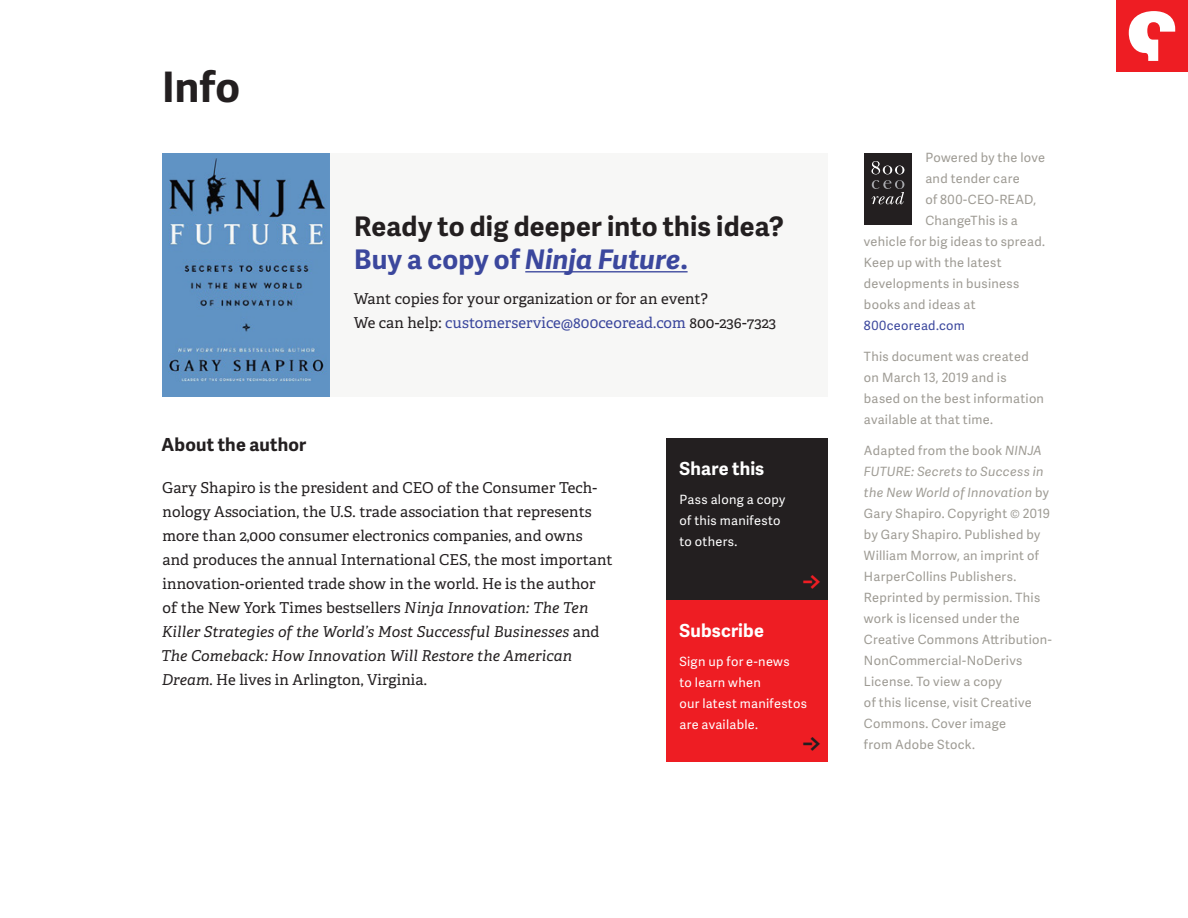
<style>
.page{position:relative;width:1188px;height:918px;background:#fff}
.page>*{position:absolute;margin:0;border:0;box-sizing:border-box;transform-origin:0 0}
.t1{font:700 42px "Adelle Sans";color:#231f20}
.t2{font:36px "Adelle Sans";color:#231f20}
.t3{font:36px "Adelle Sans";color:#ee1d23}
.t4{font:700 27px/33px "Adelle Sans";letter-spacing:.01em;color:#231f20}
.t5{font:700 18px "Adelle Sans";letter-spacing:.01em;color:#fff}
.t6{font:700 18px "Adelle Sans";letter-spacing:.01em;color:#231f20}
.t7{font:15px/24px "Adelle PE";letter-spacing:.005em;color:#231f20}
.t8{font:12.75px/21px "Adelle Sans";letter-spacing:.02em;color:#9e9b94}
.t9{font:12.75px/21px "Adelle Sans";letter-spacing:.025em;color:#fff}
.t10{font:12.75px "Adelle Sans";letter-spacing:.025em;color:#3b479d}
.s1{color:#3b479d}
.s2{font-style:italic;color:#3b479d}
.s3{font-style:italic}
</style>
<div class="page">
<div style="left:1116px;top:0;width:72px;height:72px;background:#ee1d23"></div>
<svg style="left:1129px;top:11px;width:46px;height:50px"></svg>
<div style="left:318px;top:153px;width:510px;height:244px;background:#f7f7f6"></div>
<hr style="left:525px;top:271px;width:163px;height:1px;background:#3b479d">
<img style="left:162px;top:153px;width:167px;height:244px">
<div style="left:864px;top:153px;width:48px;height:72px;background:#231f20"></div>
<svg style="left:872px;top:161px;width:32px;height:13px"></svg>
<svg style="left:872px;top:180px;width:32px;height:24px"></svg>
<div style="left:666px;top:600px;width:162px;height:162px;background:#ee1d23"></div>
<div style="left:666px;top:438px;width:162px;height:162px;background:#231f20"></div>
<h1 class="t1" style="left:162px;top:57px;width:79px">Info</h1>
<h3 class="t4" style="left:354px;top:209px;width:431px">Ready to dig deeper into this idea?<br><span class="s1">Buy a copy of</span> <span class="s2">Ninja Future</span><span class="s1">.</span></h3>
<p class="t7" style="left:354px;top:286px;width:424px">Want copies for your organization or for an event?<br>We can help: <span class="s1">customerservice@800ceoread.com</span> 800-236-7323</p>
<h3 class="t6" style="left:162px;top:432px;width:146px">About the author</h3>
<p class="t7" style="left:161px;top:475px;width:453px">Gary Shapiro is the president and CEO of the Consumer Tech&shy;nology Association, the U.S. trade association that represents more than 2,000 consumer electronics companies, and owns<br>and produces the annual International CES, the most important innovation-oriented trade show in the world. He is the author<br>of the New York Times bestsellers <span class="s3">Ninja Innovation: The Ten Killer Strategies of the World’s Most Successful Businesses</span> and <span class="s3">The Comeback: How Innovation Will Restore the American Dream</span>. He lives in Arlington, Virginia.</p>
<h3 class="t5" style="left:680px;top:456px;width:86px">Share this</h3>
<p class="t9" style="left:680px;top:488px;width:107px">Pass along a copy of this manifesto to others.</p>
<h2 class="t3" style="left:801px;top:556px;width:22px">G</h2>
<h3 class="t5" style="left:680px;top:618px;width:86px">Subscribe</h3>
<p class="t9" style="left:680px;top:650px;width:129px">Sign up for e-news<br>to learn when<br>our latest manifestos are available.</p>
<h2 class="t2" style="left:801px;top:719px;width:22px">G</h2>
<p class="t8" style="left:925px;top:147px;width:121px">Powered by the love</p>
<p class="t8" style="left:925px;top:168px;width:96px">and tender care</p>
<p class="t8" style="left:925px;top:189px;width:112px">of 800-CEO-READ,</p>
<p class="t8" style="left:925px;top:210px;width:94px">ChangeThis is a</p>
<p class="t8" style="left:864px;top:231px;width:183px">vehicle for big ideas to spread.</p>
<p class="t8" style="left:864px;top:252px;width:139px">Keep up with the latest</p>
<p class="t8" style="left:864px;top:273px;width:157px">developments in business</p>
<p class="t8" style="left:864px;top:294px;width:113px">books and ideas at</p>
<p class="t10" style="left:864px;top:317px;width:103px">800ceoread.com</p>
<p class="t8" style="left:864px;top:346px;width:182px">This document was created on March 13, 2019 and is based on the best information available at that time.</p>
<p class="t8" style="left:864px;top:439px;width:189px">Adapted from the book <span class="s3">NINJA<br>FUTURE: Secrets to Success in the New World of Innovation</span> by<br>Gary Shapiro. Copyright © 2019 by Gary Shapiro. Published by<br>William Morrow, an imprint of<br>HarperCollins Publishers.<br>Reprinted by permission. This work is licensed under the<br>Creative Commons Attribution-<br>NonCommercial-NoDerivs<br>License. To view a copy<br>of this license, visit Creative<br>Commons. Cover image<br>from Adobe Stock.</p>
</div>
